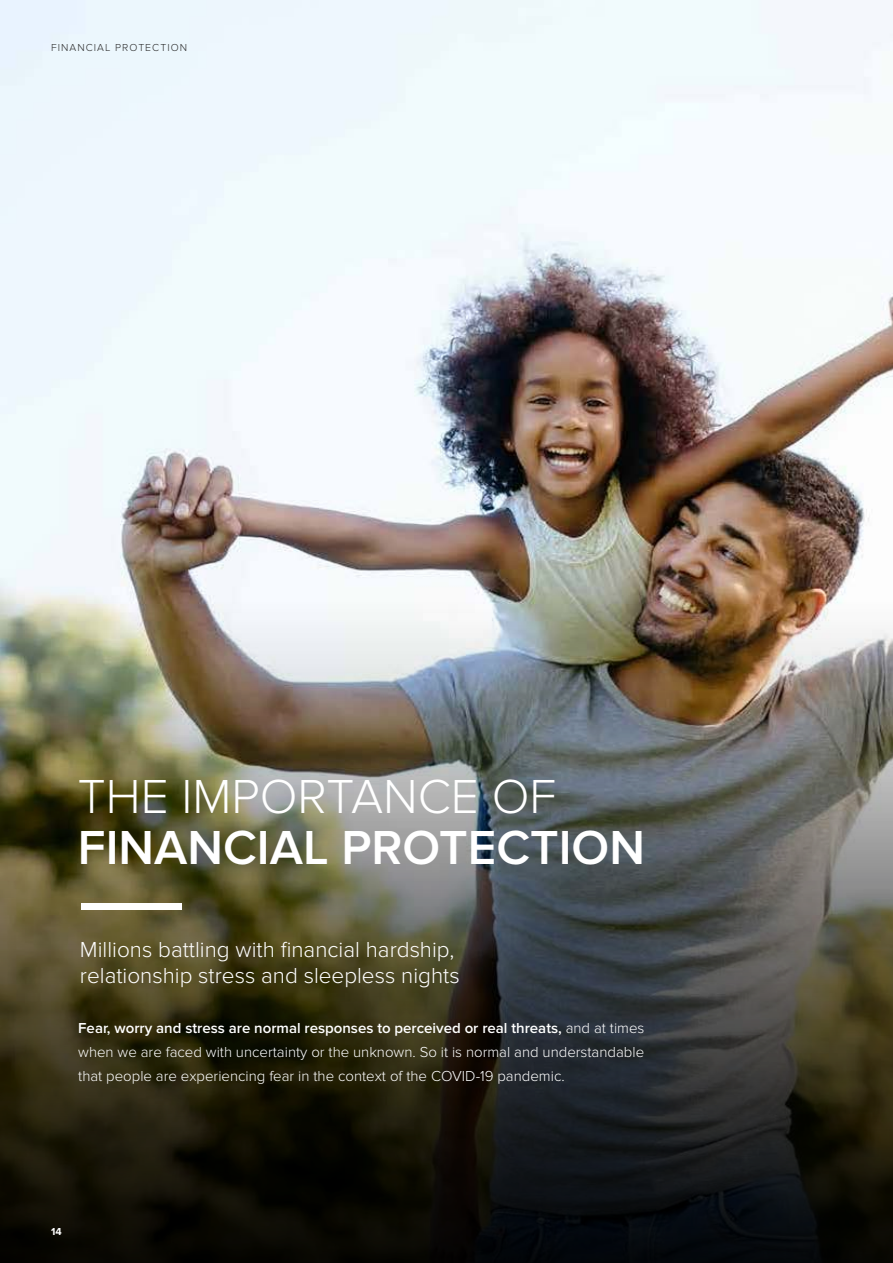
<style>
.page{position:relative;width:893px;height:1263px;background:#fff}
.page>*{position:absolute;margin:0;border:0;box-sizing:border-box;transform-origin:0 0}
.t1{font:600 49.5px "Proxima Nova";color:#fff}
.t2{font:300 49.5px "Proxima Nova";color:#fff}
.t3{font:300 22.5px/25.5px "Proxima Nova";color:#fff}
.t4{font:300 15px/24px "Proxima Nova";color:#fff;text-align:justify}
.t5{font:300 10.5px "Proxima Nova";letter-spacing:.1em;color:#292929}
.t6{font:700 10.5px "Proxima Nova";color:#fff}
.s1{font-weight:600}
</style>
<div class="page">
<img style="left:0;top:0;width:893px;height:600px">
<img style="left:0;top:600px;width:893px;height:663px">
<div style="left:82px;top:904px;width:100px;height:6px;background:#fff"></div>
<p class="t5" style="left:51px;top:41px;width:138px">FINANCIAL PROTECTION</p>
<h1 class="t2" style="left:78px;top:768px;width:480px">THE IMPORTANCE OF</h1>
<h1 class="t1" style="left:78px;top:819px;width:569px">FINANCIAL PROTECTION</h1>
<h2 class="t3" style="left:80px;top:937px;width:381px">Millions battling with financial hardship, relationship stress and sleepless nights</h2>
<p class="t4" style="left:78px;top:1016px;width:568px"><span class="s1">Fear, worry and stress are normal responses to perceived or real threats,</span> and at times when we are faced with uncertainty or the unknown. So it is normal and understandable that people are experiencing fear in the context of the COVID-19 pandemic.</p>
<p class="t6" style="left:51px;top:1225px;width:12px">14</p>
</div>
